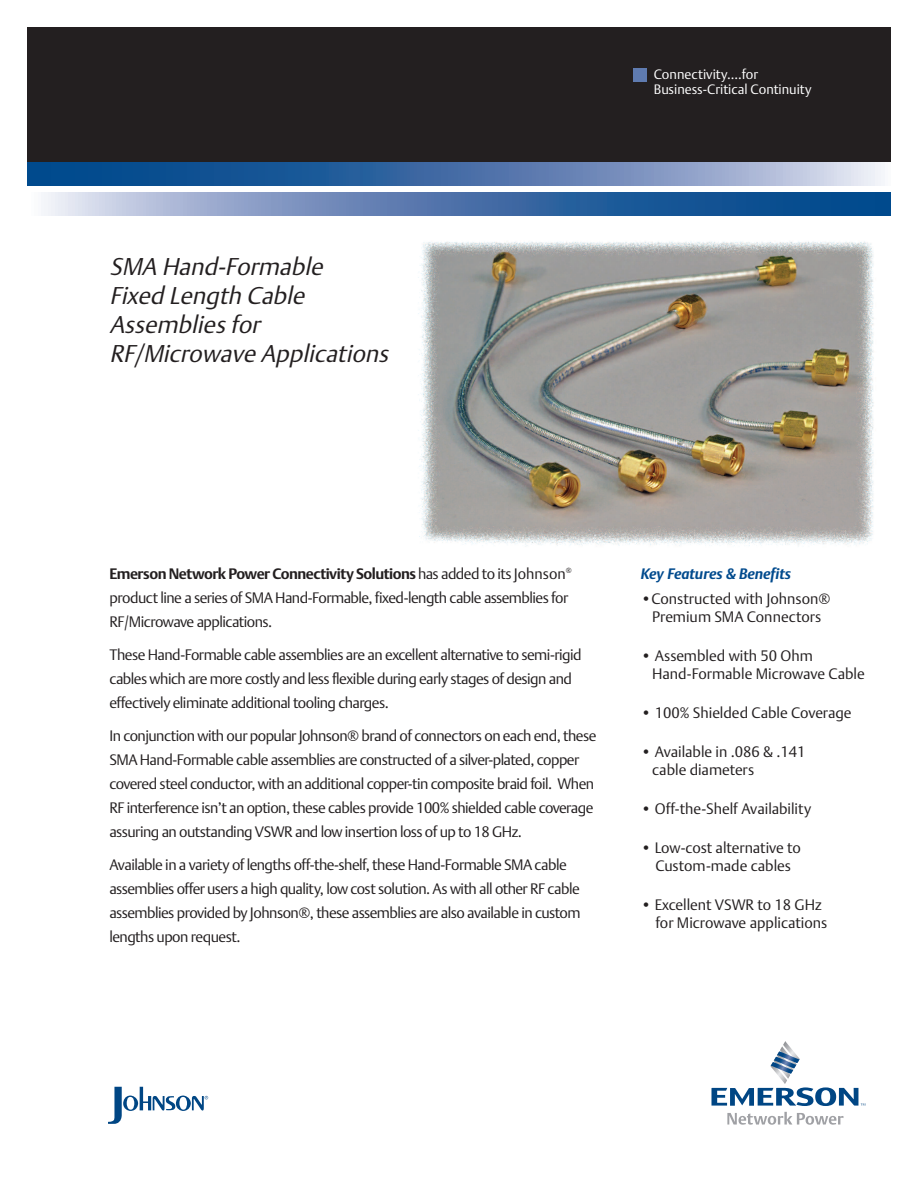
<style>
.page{position:relative;width:918px;height:1188px;background:#fff}
.page>*{position:absolute;margin:0;border:0;box-sizing:border-box;transform-origin:0 0}
.t1{font:italic 24px/28.8px "DTL Argo T Light";color:#231f20}
.t2{font:15px/24px "DTL Argo T Light";letter-spacing:-.035em;color:#231f20}
.t3{font:15px/18px "DTL Argo T Light";color:#231f20}
.t4{font:700 15px "DTL Argo T";letter-spacing:-.035em;color:#231f20}
.t5{font:15px/18px "DTL Argo T Light";letter-spacing:-.01em;color:#231f20;text-align:center}
.t6{font:italic 700 15px "DTL Argo T";color:#004a8d}
.t7{font:13.5px/15px "DTL Argo T Light";color:#fff}
.s1{font-family:"DTL Argo T Light";font-weight:400}
</style>
<div class="page">
<div style="left:27px;top:27px;width:864px;height:142px;background:#231f20"></div>
<svg style="left:27px;top:185px;width:864px;height:8px"></svg>
<svg style="left:41px;top:193px;width:850px;height:23px;background:#567eb0"></svg>
<svg style="left:27px;top:162px;width:864px;height:23px;background:#547caf"></svg>
<div style="left:633px;top:68px;width:13px;height:14px;background:#5f7bb0"></div>
<svg style="left:727px;top:1112px;width:116px;height:13px"></svg>
<svg style="left:711px;top:1041px;width:154px;height:65px"></svg>
<img style="left:418px;top:241px;width:456px;height:306px">
<svg style="left:108px;top:1087px;width:100px;height:37px"></svg>
<h1 class="t1" style="left:110px;top:253px;width:284px">SMA Hand-Formable<br>Fixed Leng th Cable<br>Assemblies for<br>RF/Microwave Applications</h1>
<p class="t7" style="left:654px;top:67px;width:159px">Connectivity....for<br>Business-Critical Continuity</p>
<p class="t4" style="left:110px;top:565px;width:464px">Emerson Network Power Connectivity Solutions <span class="s1">has added to its Johnson</span><sup>®</sup></p>
<p class="t2" style="left:110px;top:586px;width:460px">product line a series of SMA Hand-Formable, fixed-length cable assemblies for<br>RF/Microwave applications.</p>
<p class="t2" style="left:110px;top:643px;width:474px">These Hand-Formable cable assemblies are an excellent alternative to semi-rigid cables which are more costly and less flexible during early stages of design and effectively eliminate additional tooling charges.</p>
<p class="t2" style="left:110px;top:724px;width:488px">In conjunction with our popular Johnson® brand of connectors on each end, these SMA Hand-Formable cable assemblies are constructed of a silver-plated, copper covered steel conductor, with an additional copper-tin composite braid foil. When RF interference isn’t an option, these cables provide 100% shielded cable coverage assuring an outstanding VSWR and low insertion loss of up to 18 GHz.</p>
<p class="t2" style="left:110px;top:853px;width:473px">Available in a variety of lengths off-the-shelf, these Hand-Formable SMA cable assemblies offer users a high quality, low cost solution. As with all other RF cable assemblies provided by Johnson®, these assemblies are also available in custom lengths upon request.</p>
<p class="t6" style="left:641px;top:565px;width:152px">Key Features &amp; Benefits</p>
<p class="t3" style="left:641px;top:589px;width:191px;text-align:center">•Constructed with Johnson®<br>Premium SMA Connectors</p>
<p class="t3" style="left:652px;top:647px;width:214px;text-indent:-11px">• Assembled with 50 Ohm<br>Hand-Formable Microwave Cable</p>
<p class="t3" style="left:641px;top:704px;width:212px">• 100% Shielded Cable Coverage</p>
<p class="t3" style="left:652px;top:743px;width:155px;text-indent:-11px">• Available in .086 &amp; .141 cable diameters</p>
<p class="t3" style="left:641px;top:800px;width:172px">• Off-the-Shelf Availability</p>
<p class="t5" style="left:641px;top:839px;width:162px">• Low-cost alternative to<br>Custom-made cables</p>
<p class="t3" style="left:656px;top:896px;width:173px;text-indent:-15px">• Excellent VSWR to 18 GHz for Microwave applications</p>
</div>
